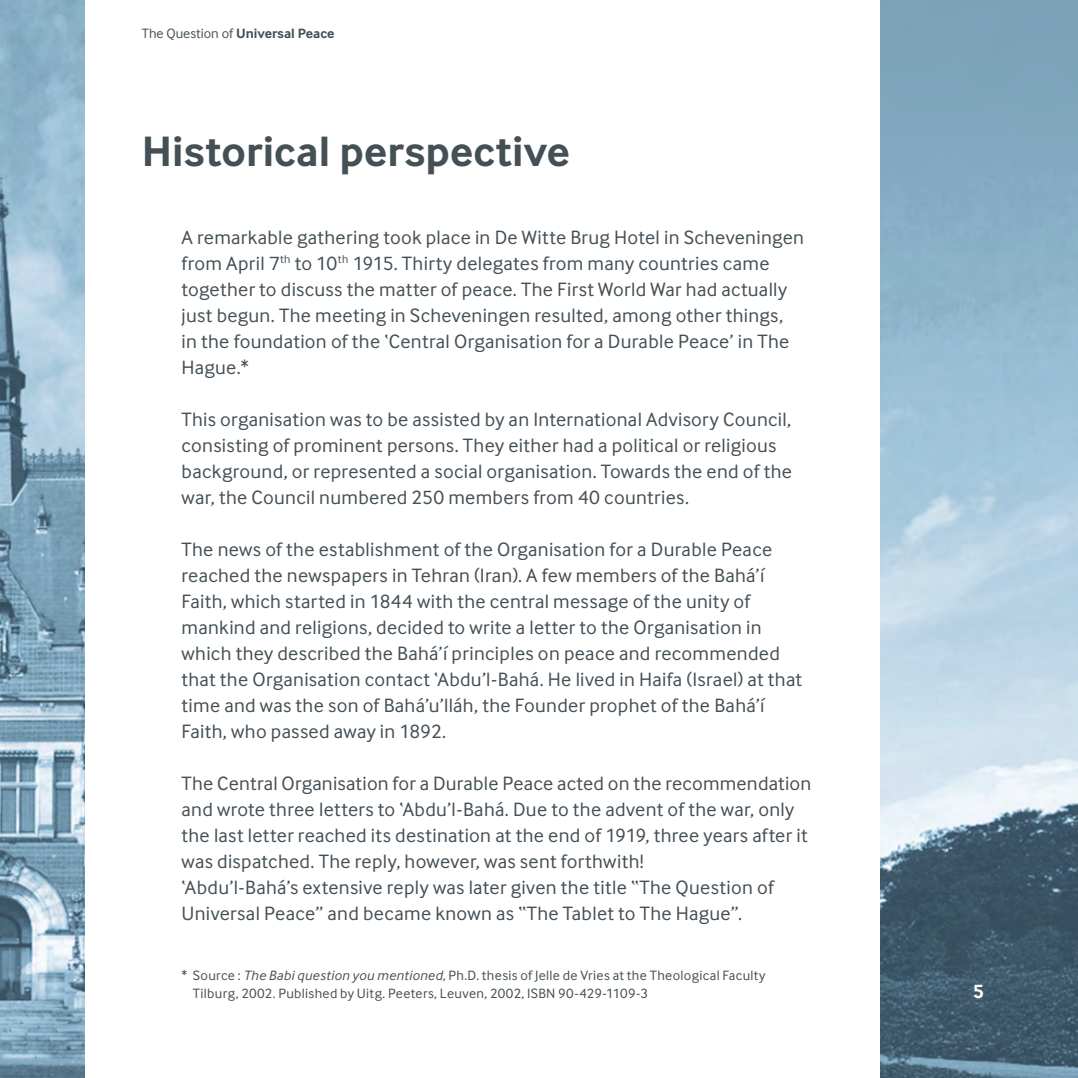
<style>
.page{position:relative;width:1078px;height:1078px;background:#fff}
.page>*{position:absolute;margin:0;border:0;box-sizing:border-box;transform-origin:0 0}
.t1{font:700 44px "Inter Face";letter-spacing:.005em;color:#444f56}
.t2{font:20px/26px "Inter Face";letter-spacing:.015em;color:#444f56}
.t3{font:700 20px "Inter Face";color:#fff}
.t4{font:14px/18px "Inter Face";letter-spacing:.025em;color:#444f56}
.t5{font:700 14px "Inter Face";color:#444f56}
.s1{font-weight:400}
.s2{font-style:italic}
</style>
<div class="page">
<img style="left:0;top:0;width:1077px;height:1077px">
<div style="left:85px;top:0;width:794px;height:1077px;background:#fff"></div>
<p class="t5" style="left:142px;top:25px;width:194px"><span class="s1">The Question of</span> Universal Peace</p>
<h1 class="t1" style="left:142px;top:125px;width:429px">Historical perspective</h1>
<p class="t2" style="left:181px;top:224px;width:624px">A remarkable gathering took place in De Witte Brug Hotel in Scheveningen from April 7<sup>th</sup> to 10<sup>th</sup> 1915. Thirty delegates from many countries came together to discuss the matter of peace. The First World War had actually just begun. The meeting in Scheveningen resulted, among other things,<br>in the foundation of the ‘Central Organisation for a Durable Peace’ in The Hague.*</p>
<p class="t2" style="left:181px;top:406px;width:612px">This organisation was to be assisted by an International Advisory Council, consisting of prominent persons. They either had a political or religious background, or represented a social organisation. Towards the end of the war, the Council numbered 250 members from 40 countries.</p>
<p class="t2" style="left:181px;top:536px;width:622px">The news of the establishment of the Organisation for a Durable Peace reached the newspapers in Tehran (Iran). A few members of the Bahá’í Faith, which started in 1844 with the central message of the unity of mankind and religions, decided to write a letter to the Organisation in which they described the Bahá’í principles on peace and recommended that the Organisation contact ‘Abdu’l-Bahá. He lived in Haifa (Israel) at that time and was the son of Bahá’u’lláh, the Founder prophet of the Bahá’í Faith, who passed away in 1892.</p>
<p class="t2" style="left:181px;top:770px;width:631px">The Central Organisation for a Durable Peace acted on the recommendation and wrote three letters to ‘Abdu’l-Bahá. Due to the advent of the war, only the last letter reached its destination at the end of 1919, three years after it was dispatched. The reply, however, was sent forthwith!<br>‘Abdu’l-Bahá’s extensive reply was later given the title “The Question of Universal Peace” and became known as “The Tablet to The Hague”.</p>
<p class="t4" style="left:193px;top:966px;width:574px;text-indent:-11px">* Source : <span class="s2">The Babi question you mentioned</span>, Ph.D. thesis of Jelle de Vries at the Theological Faculty<br>Tilburg, 2002. Published by Uitg. Peeters, Leuven, 2002, ISBN 90-429-1109-3</p>
<p class="t3" style="left:973px;top:979px;width:12px">5</p>
</div>
